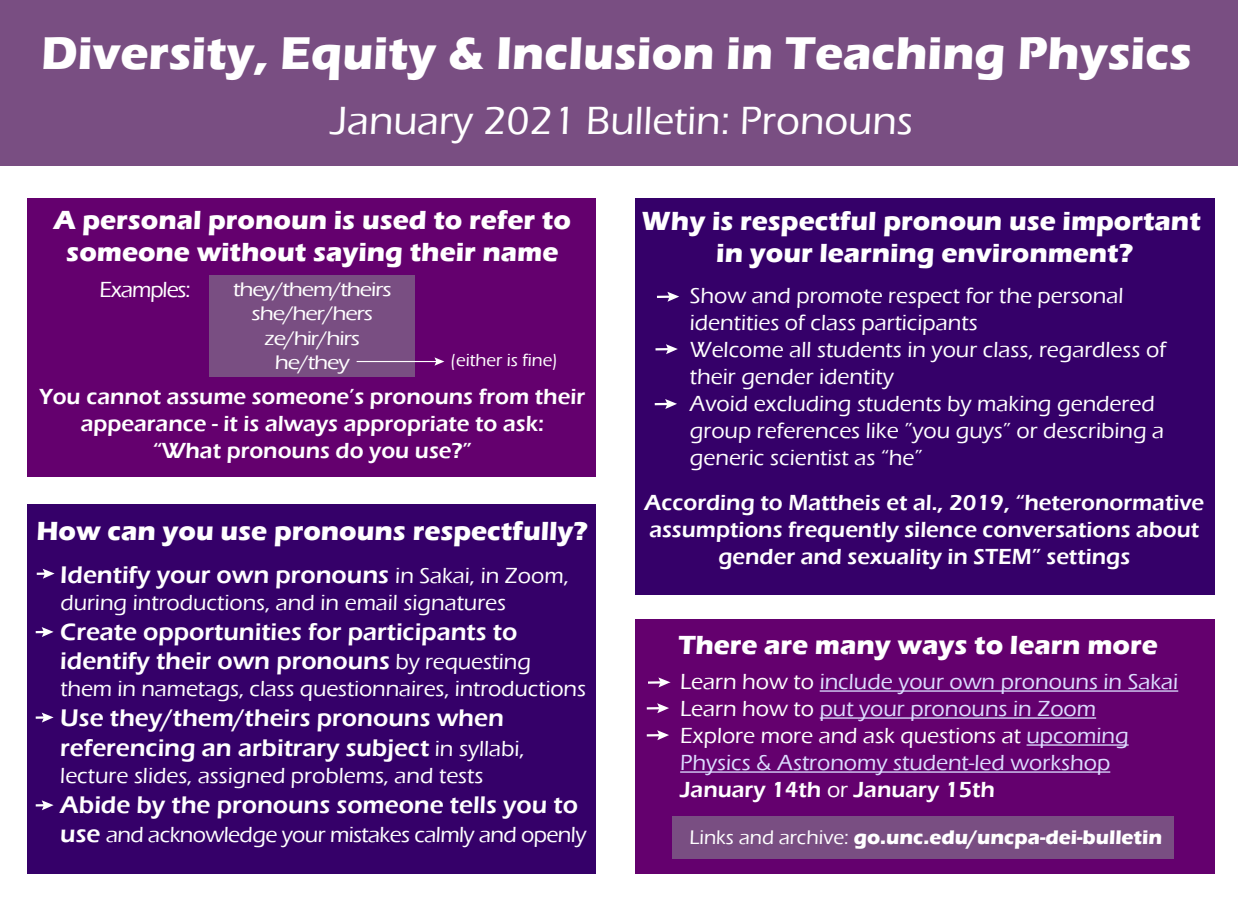
<style>
.page{position:relative;width:1238px;height:900px;background:#fff}
.page>*{position:absolute;margin:0;border:0;box-sizing:border-box;transform-origin:0 0}
.t1{font:700 47.25px "Eras ITC";color:#fff}
.t2{font:500 40.5px "Eras ITC";color:#fff}
.t3{font:700 27px/32.4px "Eras ITC";color:#fff;text-align:center}
.t4{font:600 24.75px/29.7px "Eras ITC";color:#fff}
.t5{font:500 22.5px/27px "Eras ITC";color:#fff}
.t6{font:600 22.5px/27px "Eras ITC";color:#fff;text-align:center}
.t7{font:500 22.5px/27px "Eras ITC";color:#dcdcff}
.t8{font:500 22.5px "Eras ITC";letter-spacing:-.025em;color:#fff}
.t9{font:500 22.5px "Eras ITC";letter-spacing:-.045em;color:#fff}
.t10{font:500 20.25px/24.3px "Eras ITC";letter-spacing:-.045em;color:#fff;text-align:center;scale:1.14 1}
.t11{font:700 20.25px "Eras ITC";color:#fff}
.t12{font:500 18px "Eras ITC";color:#fff}
.s1{font-weight:500;font-size:22.5px}
.s2{font-weight:600;font-size:24.75px}
.s3{color:#fff}
.s4{font-weight:600;color:#fff}
.s5{font-weight:500}
</style>
<div class="page">
<div style="left:0;top:0;width:1238px;height:165px;background:#794e82"></div>
<div style="left:28px;top:198px;width:568px;height:279px;background:#64006e"></div>
<div style="left:28px;top:504px;width:568px;height:370px;background:#350069"></div>
<div style="left:635px;top:198px;width:579px;height:397px;background:#350069"></div>
<div style="left:635px;top:620px;width:579px;height:254px;background:#64006e"></div>
<hr style="left:819px;top:690px;width:359px;height:2px;background:#dcdcff">
<hr style="left:819px;top:717px;width:277px;height:2px;background:#dcdcff">
<hr style="left:1026px;top:744px;width:102px;height:2px;background:#dcdcff">
<hr style="left:680px;top:771px;width:430px;height:2px;background:#dcdcff">
<svg style="left:37px;top:569px;width:18px;height:10px"></svg>
<svg style="left:36px;top:627px;width:18px;height:10px"></svg>
<svg style="left:36px;top:713px;width:18px;height:10px"></svg>
<svg style="left:36px;top:800px;width:18px;height:10px"></svg>
<svg style="left:657px;top:292px;width:22px;height:10px"></svg>
<svg style="left:655px;top:344px;width:23px;height:10px"></svg>
<svg style="left:654px;top:399px;width:23px;height:10px"></svg>
<svg style="left:648px;top:677px;width:22px;height:10px"></svg>
<hr style="left:647px;top:707px;width:14px;height:3px;background:#fff">
<svg style="left:657px;top:703px;width:12px;height:10px"></svg>
<hr style="left:647px;top:734px;width:14px;height:3px;background:#fff">
<svg style="left:657px;top:730px;width:12px;height:10px"></svg>
<div style="left:210px;top:276px;width:205px;height:101px;background:#794e82"></div>
<hr style="left:356px;top:361px;width:82px;height:1px;background:#fff">
<svg style="left:434px;top:357px;width:10px;height:9px"></svg>
<div style="left:672px;top:816px;width:501px;height:42px;background:#794e82"></div>
<h1 class="t1" style="left:41px;top:26px;width:1152px">Diversity, Equity &amp; Inclusion in Teaching Physics</h1>
<h2 class="t2" style="left:330px;top:98px;width:584px">January 2021 Bulletin: Pronouns</h2>
<p class="t3" style="left:54px;top:204px;width:519px">A personal pronoun is used to refer to someone without saying their name</p>
<p class="t9" style="left:99px;top:277px;width:93px">Examples:</p>
<p class="t10" style="left:233px;top:277px;width:141px">they/them/theirs she/her/hers ze/hir/hirs he/they</p>
<p class="t12" style="left:450px;top:350px;width:109px">(either is fine)</p>
<p class="t6" style="left:40px;top:384px;width:547px">You cannot assume someone’s pronouns from their appearance - it is always appropriate to ask:<br>“What pronouns do you use?”</p>
<p class="t3" style="left:36px;top:515px;width:552px">How can you use pronouns respectfully?</p>
<p class="t4" style="left:60px;top:560px;width:510px">Identify your own pronouns <span class="s1">in Sakai, in Zoom,</span></p>
<p class="t5" style="left:60px;top:589px;width:447px">during introductions, and in email signatures</p>
<p class="t4" style="left:60px;top:617px;width:472px">Create opportunities for participants to identify their own pronouns <span class="s1">by requesting</span></p>
<p class="t5" style="left:60px;top:676px;width:527px">them in nametags, class questionnaires, introductions</p>
<p class="t4" style="left:60px;top:703px;width:466px">Use they/them/theirs pronouns when referencing an arbitrary subject <span class="s1">in syllabi,</span></p>
<p class="t5" style="left:60px;top:762px;width:424px">lecture slides, assigned problems, and tests</p>
<p class="t4" style="left:60px;top:790px;width:519px">Abide by the pronouns someone tells you to</p>
<p class="t8" style="left:60px;top:822px;width:527px"><span class="s2">use</span> and acknowledge your mistakes calmly and openly</p>
<p class="t3" style="left:641px;top:205px;width:560px">Why is respectful pronoun use important in your learning environment?</p>
<p class="t5" style="left:690px;top:283px;width:477px">Show and promote respect for the personal identities of class participants<br>Welcome all students in your class, regardless of their gender identity<br>Avoid excluding students by making gendered group references like ”you guys” or describing a generic scientist as “he”</p>
<p class="t6" style="left:644px;top:489px;width:561px">According to Mattheis et al., 2019, “heteronormative assumptions frequently silence conversations about gender and sexuality in STEM” settings</p>
<p class="t3" style="left:678px;top:629px;width:481px">There are many ways to learn more</p>
<p class="t7" style="left:680px;top:669px;width:499px"><span class="s3">Learn how to</span> include your own pronouns in Sakai <span class="s3">Learn how to</span> put your pronouns in Zoom<br><span class="s3">Explore more and ask questions at</span> upcoming Physics &amp; Astronomy student-led workshop <span class="s4">January 14th</span> <span class="s3">or</span> <span class="s4">January 15th</span></p>
<p class="t11" style="left:689px;top:825px;width:474px"><span class="s5">Links and archive:</span> go.unc.edu/uncpa-dei-bulletin</p>
</div>
